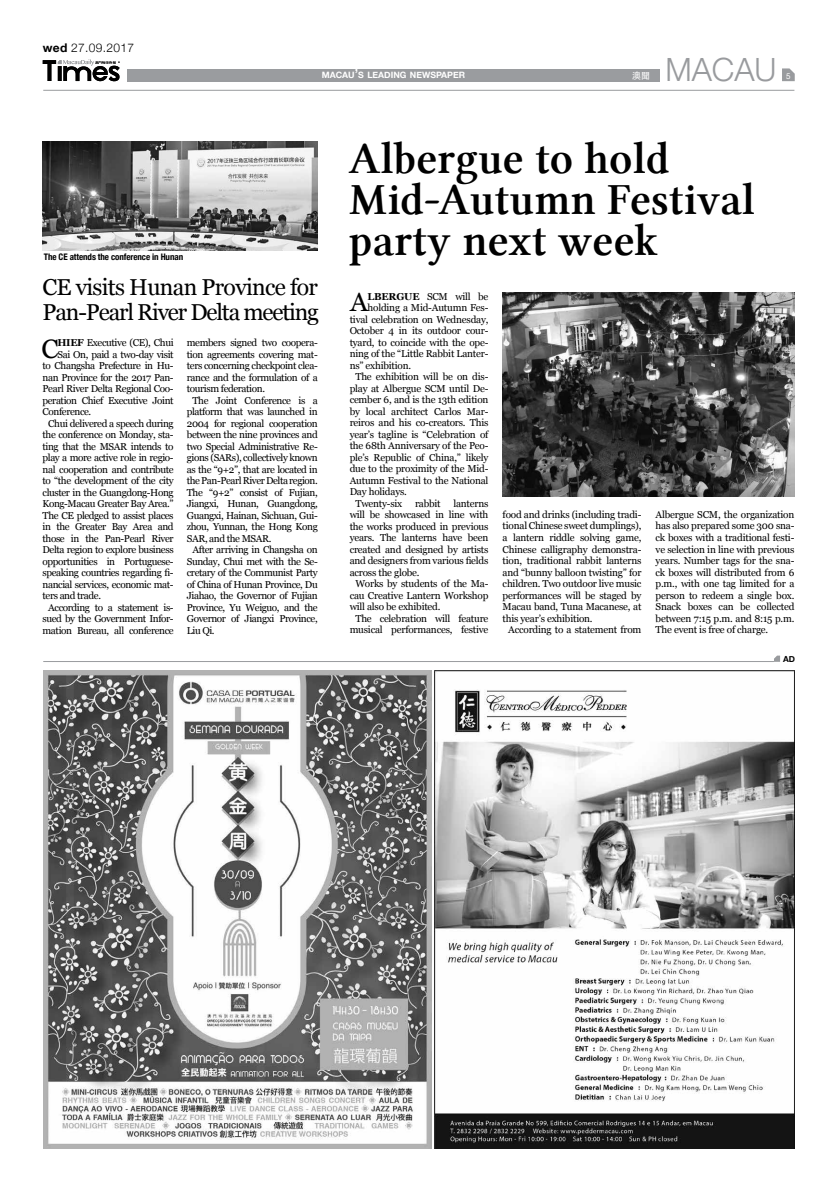
<style>
.page{position:relative;width:837px;height:1191px;background:#fff}
.page>*{position:absolute;margin:0;border:0;box-sizing:border-box;transform-origin:0 0}
.t1{font:45px/41px "Lin Libertine Z";color:#000}
.t2{font:300 32px "Helvetica Neue";color:#999b9e}
.t3{font:26.6px "Georgia";color:#000}
.t4{font:23px/25px "Georgia";letter-spacing:-.05em;color:#000}
.t5{font:300 12px "Helvetica Neue";letter-spacing:.025em;color:#000}
.t6{font:10px/11.5px "Georgia";letter-spacing:-.04em;color:#000;text-align:justify}
.t7{font:10px "Georgia";letter-spacing:-.02em;color:#000}
.t8{font:700 condensed 9px "Helvetica Neue";letter-spacing:-.01em;color:#000}
.t9{font:9px "Adobe Heiti Std";color:#fff}
.t10{font:700 8.8px "Helvetica Neue";color:#fff}
.t11{font:700 8.4px "Helvetica Neue";color:#000}
.t12{font:8px "Helvetica Neue";color:#fff}
.s1{font-weight:700}
.s2{font-size:12.5px}
</style>
<div class="page">
<div style="left:127px;top:69px;width:532px;height:12px;background:#9a9c9f"></div>
<svg style="left:782px;top:68px;width:12px;height:13px"></svg>
<hr style="left:43px;top:90px;width:751px;height:1px;background:#999b9e">
<svg style="left:43px;top:60px;width:77px;height:21px"></svg>
<hr style="left:43px;top:661px;width:730px;height:1px;background:#999b9e">
<svg style="left:773px;top:655px;width:6px;height:7px"></svg>
<img style="left:43px;top:671px;width:388px;height:477px">
<img style="left:435px;top:671px;width:359px;height:477px">
<img style="left:502px;top:292px;width:292px;height:204px">
<img style="left:43px;top:142px;width:274px;height:109px">
<p class="t5" style="left:43px;top:38px;width:93px"><span class="s1">wed</span> 27.09.2017</p>
<p class="t8" style="left:44px;top:249px;width:141px">The CE attends the conference in Hunan</p>
<p class="t10" style="left:322px;top:68px;width:145px">MACAU<span class="s2">’</span>S LEADING NEWSPAPER</p>
<p class="t9" style="left:632px;top:70px;width:19px">澳聞</p>
<h2 class="t2" style="left:665px;top:44px;width:113px">MACAU</h2>
<p class="t12" style="left:786px;top:70px;width:6px">5</p>
<h1 class="t1" style="left:349px;top:140px;width:407px">Albergue to hold<br>Mid-Autumn Festival party next week</h1>
<h3 class="t4" style="left:43px;top:274px;width:278px">CE visits Hunan Province for<br>Pan-Pearl River Delta meeting</h3>
<h3 class="t3" style="left:42px;top:329px;width:19px">C</h3>
<p class="t6" style="left:58px;top:336px;width:117px"><span class="s1">HIEF</span> Executive (CE), Chui</p>
<p class="t6" style="left:58px;top:348px;width:117px">Sai On, paid a two-day visit</p>
<p class="t6" style="left:43px;top:359px;width:132px">to Changsha Prefecture in Hu-</p>
<p class="t6" style="left:43px;top:371px;width:133px">nan Province for the 2017 Pan-</p>
<p class="t6" style="left:43px;top:382px;width:133px">Pearl River Delta Regional Coo-</p>
<p class="t6" style="left:43px;top:394px;width:132px">peration Chief Executive Joint</p>
<p class="t6" style="left:43px;top:405px;width:50px">Conference.</p>
<p class="t6" style="left:48px;top:417px;width:127px">Chui delivered a speech during</p>
<p class="t6" style="left:43px;top:428px;width:132px">the conference on Monday, sta-</p>
<p class="t6" style="left:43px;top:440px;width:132px">ting that the MSAR intends to</p>
<p class="t6" style="left:43px;top:451px;width:133px">play a more active role in regio-</p>
<p class="t6" style="left:43px;top:463px;width:133px">nal cooperation and contribute</p>
<p class="t6" style="left:43px;top:474px;width:132px">to “the development of the city</p>
<p class="t6" style="left:43px;top:486px;width:132px">cluster in the Guangdong-Hong</p>
<p class="t6" style="left:43px;top:497px;width:133px">Kong-Macau Greater Bay Area.”</p>
<p class="t6" style="left:43px;top:509px;width:132px">The CE pledged to assist places</p>
<p class="t6" style="left:43px;top:520px;width:133px">in the Greater Bay Area and</p>
<p class="t6" style="left:43px;top:532px;width:133px">those in the Pan-Pearl River</p>
<p class="t6" style="left:43px;top:543px;width:132px">Delta region to explore business</p>
<p class="t6" style="left:43px;top:555px;width:132px">opportunities in Portuguese-</p>
<p class="t6" style="left:43px;top:566px;width:133px">speaking countries regarding fi-</p>
<p class="t6" style="left:43px;top:578px;width:133px">nancial services, economic mat-</p>
<p class="t6" style="left:43px;top:589px;width:60px">ters and trade.</p>
<p class="t6" style="left:48px;top:601px;width:127px">According to a statement is-</p>
<p class="t6" style="left:43px;top:612px;width:132px">sued by the Government Infor-</p>
<p class="t6" style="left:43px;top:624px;width:133px">mation Bureau, all conference</p>
<p class="t6" style="left:187px;top:336px;width:132px">members signed two coopera-</p>
<p class="t6" style="left:187px;top:348px;width:132px">tion agreements covering mat-</p>
<p class="t6" style="left:187px;top:359px;width:132px">ters concerning checkpoint clea-</p>
<p class="t6" style="left:187px;top:371px;width:132px">rance and the formulation of a</p>
<p class="t6" style="left:187px;top:382px;width:80px">tourism federation.</p>
<p class="t6" style="left:192px;top:394px;width:127px">The Joint Conference is a</p>
<p class="t6" style="left:187px;top:405px;width:132px">platform that was launched in</p>
<p class="t6" style="left:187px;top:417px;width:132px">2004 for regional cooperation</p>
<p class="t6" style="left:187px;top:428px;width:132px">between the nine provinces and</p>
<p class="t6" style="left:187px;top:440px;width:132px">two Special Administrative Re-</p>
<p class="t6" style="left:187px;top:451px;width:132px">gions (SARs), collectively known</p>
<p class="t6" style="left:187px;top:463px;width:132px">as the “9+2”, that are located in</p>
<p class="t6" style="left:187px;top:474px;width:132px">the Pan-Pearl River Delta region.</p>
<p class="t6" style="left:187px;top:486px;width:132px">The “9+2” consist of Fujian,</p>
<p class="t6" style="left:187px;top:497px;width:132px">Jiangxi, Hunan, Guangdong,</p>
<p class="t6" style="left:187px;top:509px;width:132px">Guangxi, Hainan, Sichuan, Gui-</p>
<p class="t6" style="left:187px;top:520px;width:132px">zhou, Yunnan, the Hong Kong</p>
<p class="t6" style="left:187px;top:532px;width:86px">SAR, and the MSAR.</p>
<p class="t6" style="left:192px;top:543px;width:127px">After arriving in Changsha on</p>
<p class="t6" style="left:187px;top:555px;width:132px">Sunday, Chui met with the Se-</p>
<p class="t6" style="left:187px;top:566px;width:132px">cretary of the Communist Party</p>
<p class="t6" style="left:187px;top:578px;width:132px">of China of Hunan Province, Du</p>
<p class="t6" style="left:187px;top:589px;width:132px">Jiahao, the Governor of Fujian</p>
<p class="t6" style="left:187px;top:601px;width:132px">Province, Yu Weiguo, and the</p>
<p class="t6" style="left:187px;top:612px;width:132px">Governor of Jiangxi Province,</p>
<p class="t6" style="left:187px;top:624px;width:29px">Liu Qi.</p>
<h3 class="t3" style="left:350px;top:283px;width:19px">A</h3>
<p class="t7" style="left:367px;top:289px;width:122px"><span class="s1">LBERGUE</span> SCM will be</p>
<p class="t7" style="left:367px;top:300px;width:122px">holding a Mid-Autumn Fes-</p>
<p class="t7" style="left:349px;top:312px;width:140px">tival celebration on Wednesday,</p>
<p class="t7" style="left:349px;top:323px;width:140px">October 4 in its outdoor cour-</p>
<p class="t7" style="left:349px;top:335px;width:140px">tyard, to coincide with the ope-</p>
<p class="t7" style="left:349px;top:346px;width:140px">ning of the “Little Rabbit Lanter-</p>
<p class="t7" style="left:349px;top:358px;width:63px">ns” exhibition.</p>
<p class="t7" style="left:355px;top:369px;width:134px">The exhibition will be on dis-</p>
<p class="t7" style="left:349px;top:381px;width:140px">play at Albergue SCM until De-</p>
<p class="t7" style="left:349px;top:392px;width:140px">cember 6, and is the 13th edition</p>
<p class="t7" style="left:349px;top:404px;width:140px">by local architect Carlos Mar-</p>
<p class="t7" style="left:349px;top:415px;width:140px">reiros and his co-creators. This</p>
<p class="t7" style="left:349px;top:427px;width:140px">year’s tagline is “Celebration of</p>
<p class="t7" style="left:349px;top:438px;width:140px">the 68th Anniversary of the Peo-</p>
<p class="t7" style="left:349px;top:450px;width:140px">ple’s Republic of China,” likely</p>
<p class="t7" style="left:349px;top:461px;width:140px">due to the proximity of the Mid-</p>
<p class="t7" style="left:349px;top:473px;width:140px">Autumn Festival to the National</p>
<p class="t7" style="left:349px;top:484px;width:59px">Day holidays.</p>
<p class="t7" style="left:355px;top:496px;width:48px">Twenty-six</p>
<p class="t6" style="left:415px;top:497px;width:27px">rabbit</p>
<p class="t7" style="left:453px;top:496px;width:37px">lanterns</p>
<p class="t7" style="left:349px;top:507px;width:140px">will be showcased in line with</p>
<p class="t7" style="left:349px;top:519px;width:140px">the works produced in previous</p>
<p class="t7" style="left:349px;top:530px;width:140px">years. The lanterns have been</p>
<p class="t7" style="left:349px;top:542px;width:140px">created and designed by artists</p>
<p class="t7" style="left:349px;top:553px;width:140px">and designers from various fields</p>
<p class="t7" style="left:349px;top:565px;width:71px">across the globe.</p>
<p class="t7" style="left:355px;top:576px;width:134px">Works by students of the Ma-</p>
<p class="t7" style="left:349px;top:588px;width:140px">cau Creative Lantern Workshop</p>
<p class="t7" style="left:349px;top:599px;width:92px">will also be exhibited.</p>
<p class="t7" style="left:355px;top:611px;width:134px">The celebration will feature</p>
<p class="t7" style="left:349px;top:622px;width:140px">musical performances, festive</p>
<p class="t7" style="left:502px;top:507px;width:140px">food and drinks (including tradi-</p>
<p class="t7" style="left:502px;top:519px;width:140px">tional Chinese sweet dumplings),</p>
<p class="t7" style="left:502px;top:530px;width:140px">a lantern riddle solving game,</p>
<p class="t7" style="left:502px;top:542px;width:140px">Chinese calligraphy demonstra-</p>
<p class="t7" style="left:502px;top:553px;width:140px">tion, traditional rabbit lanterns</p>
<p class="t7" style="left:502px;top:565px;width:140px">and “bunny balloon twisting” for</p>
<p class="t7" style="left:502px;top:576px;width:140px">children. Two outdoor live music</p>
<p class="t7" style="left:502px;top:588px;width:140px">performances will be staged by</p>
<p class="t7" style="left:502px;top:599px;width:140px">Macau band, Tuna Macanese, at</p>
<p class="t7" style="left:502px;top:611px;width:91px">this year’s exhibition.</p>
<p class="t7" style="left:508px;top:622px;width:134px">According to a statement from</p>
<p class="t6" style="left:655px;top:508px;width:140px">Albergue SCM, the organization has also prepared some 300 sna&shy;ck boxes with a traditional festi&shy;ve selection in line with previous years. Number tags for the sna&shy;ck boxes will distributed from 6 p.m., with one tag limited for a person to redeem a single box.<br>Snack boxes can be collected between 7:15 p.m. and 8:15 p.m.<br>The event is free of charge.</p>
<p class="t11" style="left:782px;top:652px;width:13px">AD</p>
</div>
